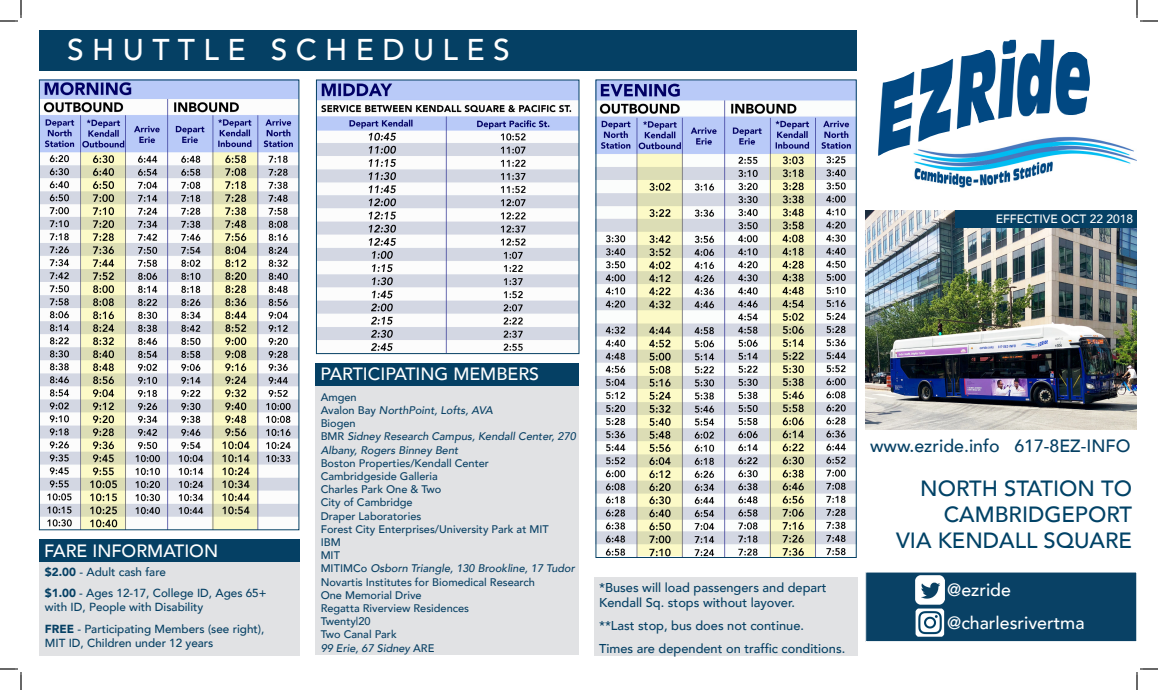
<style>
.page{position:relative;width:1158px;height:690px;background:#fff}
.page>*{position:absolute;margin:0;border:0;box-sizing:border-box;transform-origin:0 0}
.t1{font:500 30px "Avenir";color:#fff}
.t2{font:500 22px "Avenir";color:#004266}
.t3{font:500 17.7px "Avenir";color:#fff}
.t4{font:500 17.7px "Avenir";color:#054064}
.t5{font:500 12.8px "Avenir";color:#054064}
.t6{font:500 12px "Avenir";color:#fff}
.t7{font:500 11.7px/14px "Avenir";color:#054064}
.t8{font:500 11px "Avenir";color:#094165}
.t9{font:italic 500 11px/13.2px "Avenir";color:#094165}
.s1{font-weight:900}
.s2{font-style:normal}
</style>
<div class="page">
<div style="left:866px;top:572px;width:271px;height:70px;background:#094165"></div>
<div style="left:865px;top:572px;width:272px;height:70px;border:1px solid #fff"></div>
<img style="left:865px;top:210px;width:272px;height:220px">
<img style="left:914px;top:139px;width:223px;height:49px">
<img style="left:878px;top:40px;width:215px;height:116px">
<img style="left:915px;top:575px;width:29px;height:29px">
<div style="left:595px;top:577px;width:263px;height:78px;background:#e1e2e4"></div>
<div style="left:39px;top:30px;width:818px;height:40px;background:#054064"></div>
<div style="left:39px;top:551px;width:261px;height:104px;background:#e1e2e4"></div>
<div style="left:39px;top:539px;width:261px;height:23px;background:#054064"></div>
<div style="left:316px;top:385px;width:263px;height:270px;background:#e1e2e4"></div>
<div style="left:316px;top:363px;width:263px;height:22px;background:#054064"></div>
<img style="left:597px;top:81px;width:258px;height:475px">
<div style="left:595px;top:79px;width:262px;height:479px;border:1px solid #054064"></div>
<img style="left:318px;top:82px;width:260px;height:270px">
<div style="left:316px;top:80px;width:264px;height:274px;border:1px solid #054064"></div>
<img style="left:916px;top:609px;width:28px;height:28px">
<div style="left:956px;top:210px;width:181px;height:17px;background:#054064"></div>
<img style="left:41px;top:82px;width:256px;height:446px">
<div style="left:39px;top:80px;width:260px;height:450px;border:1px solid #054064"></div>
<svg style="left:0;top:0;width:22px;height:22px"></svg>
<svg style="left:0;top:668px;width:22px;height:22px"></svg>
<svg style="left:1136px;top:0;width:22px;height:22px"></svg>
<svg style="left:1136px;top:668px;width:22px;height:22px"></svg>
<p class="t1" style="left:67px;top:24px;width:444px">S H U T T L E S C H E D U L E S</p>
<p class="t6" style="left:996px;top:208px;width:139px">EFFECTIVE OCT 22 2018</p>
<p class="t3" style="left:44px;top:535px;width:176px">FARE INFORMATION</p>
<p class="t7" style="left:45px;top:564px;width:123px"><span class="s1">$2.00</span> - Adult cash fare</p>
<p class="t7" style="left:45px;top:586px;width:223px"><span class="s1">$1.00</span> - Ages 12-17, College ID, Ages 65+ with ID, People with Disability</p>
<p class="t7" style="left:45px;top:621px;width:221px"><span class="s1">FREE</span> - Participating Members (see right),</p>
<p class="t7" style="left:45px;top:635px;width:170px">MIT ID, Children under 12 years</p>
<p class="t3" style="left:321px;top:359px;width:220px">PARTICIPATING MEMBERS</p>
<p class="t8" style="left:321px;top:387px;width:38px">Amgen</p>
<p class="t9" style="left:321px;top:404px;width:174px"><span class="s2">Avalon Bay</span> NorthPoint, Lofts, AVA</p>
<p class="t8" style="left:321px;top:414px;width:37px">Biogen</p>
<p class="t9" style="left:321px;top:430px;width:257px"><span class="s2">BMR</span> Sidney Research Campus, Kendall Center, 270<br>Albany, Rogers Binney Bent</p>
<p class="t8" style="left:321px;top:453px;width:170px">Boston Properties/Kendall Center</p>
<p class="t8" style="left:321px;top:467px;width:119px">Cambridgeside Galleria</p>
<p class="t8" style="left:321px;top:480px;width:122px">Charles Park One &amp; Two</p>
<p class="t8" style="left:321px;top:493px;width:94px">City of Cambridge</p>
<p class="t8" style="left:321px;top:506px;width:102px">Draper Laboratories</p>
<p class="t8" style="left:321px;top:519px;width:230px">Forest City Enterprises/University Park at MIT</p>
<p class="t8" style="left:321px;top:533px;width:21px">IBM</p>
<p class="t8" style="left:321px;top:546px;width:21px">MIT</p>
<p class="t9" style="left:321px;top:562px;width:256px"><span class="s2">MITIMCo</span> Osborn Triangle, 130 Brookline, 17 Tudor</p>
<p class="t8" style="left:321px;top:572px;width:216px">Novartis Institutes for Biomedical Research</p>
<p class="t8" style="left:321px;top:585px;width:103px">One Memorial Drive</p>
<p class="t8" style="left:321px;top:599px;width:150px">Regatta Riverview Residences</p>
<p class="t8" style="left:321px;top:612px;width:51px">Twenty|20</p>
<p class="t8" style="left:321px;top:625px;width:78px">Two Canal Park</p>
<p class="t9" style="left:321px;top:641px;width:115px">99 Erie, 67 Sidney <span class="s2">ARE</span></p>
<p class="t4" style="left:870px;top:431px;width:262px">www.ezride.info 617-8EZ-INFO</p>
<p class="t2" style="left:920px;top:469px;width:213px">NORTH STATION TO</p>
<p class="t2" style="left:944px;top:495px;width:190px">CAMBRIDGEPORT</p>
<p class="t2" style="left:896px;top:522px;width:237px">VIA KENDALL SQUARE</p>
<p class="t5" style="left:599px;top:577px;width:229px">*Buses will load passengers and depart</p>
<p class="t3" style="left:947px;top:574px;width:65px">@ezride</p>
<p class="t5" style="left:599px;top:592px;width:198px">Kendall Sq. stops without layover.</p>
<p class="t5" style="left:599px;top:615px;width:206px">**Last stop, bus does not continue.</p>
<p class="t5" style="left:599px;top:637px;width:248px">Times are dependent on traffic conditions.</p>
<p class="t3" style="left:947px;top:608px;width:139px">@charlesrivertma</p>
</div>
